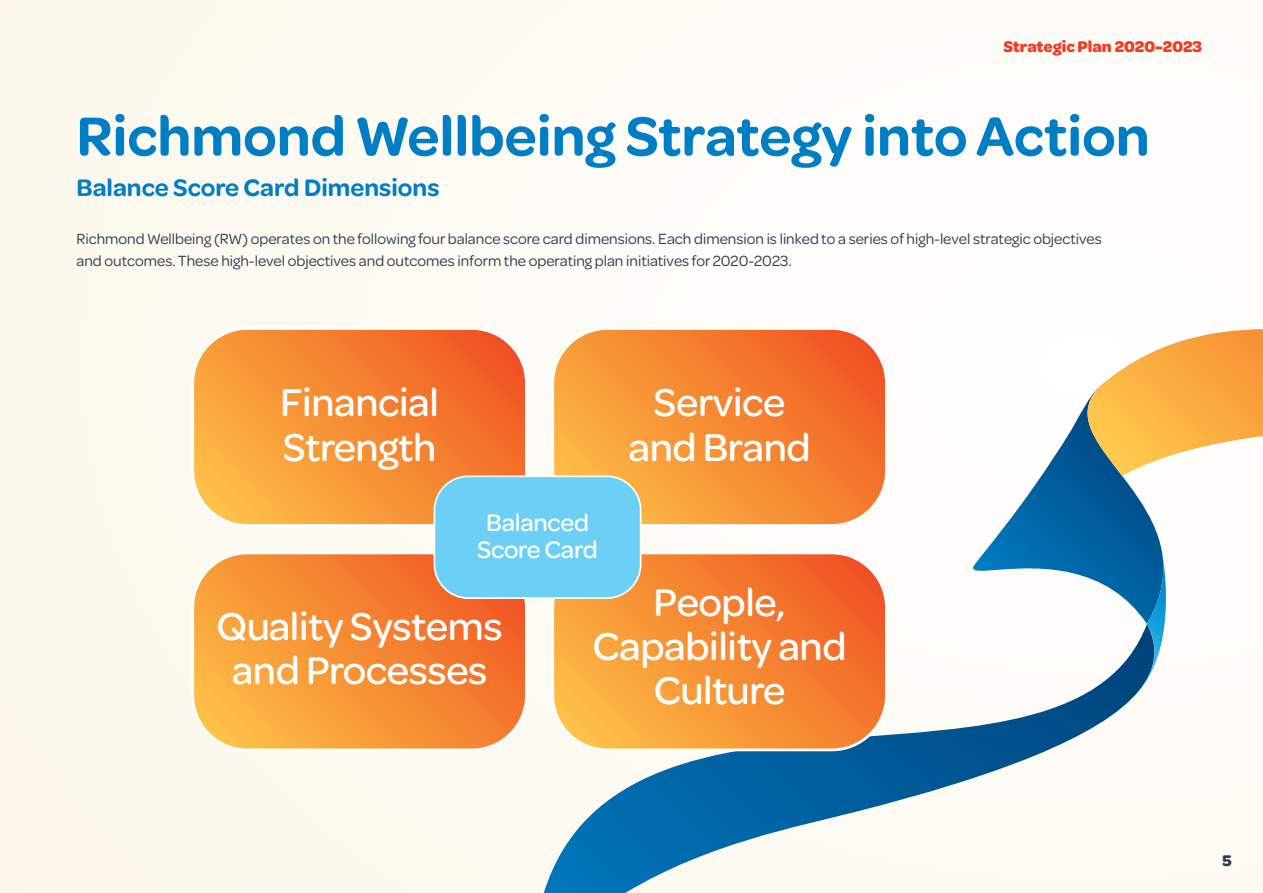
<style>
.page{position:relative;width:1263px;height:893px;background:#fdfbf4}
.page>*{position:absolute;margin:0;border:0;box-sizing:border-box;transform-origin:0 0}
.Heading_1{font:600 58.5px "Omnes";color:#007ec5}
.t1{font:500 41.4px/44.1px "Omnes";letter-spacing:-.01em;color:#fff;text-align:center}
.Heading_1-2{font:600 25.5px "Omnes";color:#007ec5}
.t2{font:500 25.5px "Omnes";letter-spacing:-.01em;color:#fff}
.Paragraph_Style_1{font:700 16.5px "Omnes";color:#ef3e22}
.Paragraph_Style_1-2{font:700 16.5px "Omnes";color:#2f3b49}
.Body_text{font:15.75px/22.5px "Omnes";color:#2f3b49}
</style>
<div class="page">
<svg style="left:973px;top:382px;width:189px;height:232px"></svg>
<svg style="left:544px;top:641px;width:595px;height:252px"></svg>
<svg style="left:1070px;top:329px;width:193px;height:147px"></svg>
<svg style="left:1139px;top:550px;width:27px;height:141px"></svg>
<svg style="left:195px;top:331px;width:329px;height:192px;background:#f68f39"></svg>
<div style="left:191px;top:327px;width:337px;height:200px;border:3px solid #fff;border-radius:55px"></div>
<svg style="left:195px;top:555px;width:329px;height:192px;background:#f69039"></svg>
<div style="left:191px;top:551px;width:337px;height:200px;border:3px solid #fff;border-radius:55px"></div>
<svg style="left:555px;top:331px;width:329px;height:192px;background:#f58b37"></svg>
<div style="left:551px;top:327px;width:337px;height:200px;border:3px solid #fff;border-radius:55px"></div>
<svg style="left:553px;top:555px;width:333px;height:195px;background:#f48d39"></svg>
<div style="left:551px;top:551px;width:337px;height:200px;border:3px solid #fff;border-radius:55px"></div>
<div style="left:434px;top:476px;width:207px;height:122px;background:#6bcff6;border-radius:34px"></div>
<div style="left:434px;top:475px;width:207px;height:124px;border:2px solid #fff;border-radius:34px"></div>
<p class="Paragraph_Style_1" style="left:1003px;top:35px;width:200px">Strategic Plan 2020-2023</p>
<p class="Heading_1" style="left:77px;top:95px;width:1074px">Richmond Wellbeing Strategy into Action</p>
<p class="Heading_1-2" style="left:77px;top:170px;width:364px">Balance Score Card Dimensions</p>
<p class="Body_text" style="left:77px;top:226px;width:1027px">Richmond Wellbeing (RW) operates on the following four balance score card dimensions. Each dimension is linked to a series of high-level strategic objectives and outcomes. These high-level objectives and outcomes inform the operating plan initiatives for 2020-2023.</p>
<p class="t1" style="left:280px;top:378px;width:160px">Financial</p>
<p class="t1" style="left:283px;top:422px;width:155px">Strength</p>
<p class="t2" style="left:486px;top:505px;width:104px">Balanced</p>
<p class="t2" style="left:477px;top:532px;width:122px">Score Card</p>
<p class="t1" style="left:654px;top:378px;width:133px">Service</p>
<p class="t1" style="left:628px;top:422px;width:184px">and Brand</p>
<p class="t1" style="left:217px;top:601px;width:287px">Quality Systems and Processes</p>
<p class="t1" style="left:653px;top:578px;width:134px">People,</p>
<p class="t1" style="left:592px;top:622px;width:256px">Capability and<br>Culture</p>
<p class="Paragraph_Style_1-2" style="left:1223px;top:849px;width:11px">5</p>
</div>
